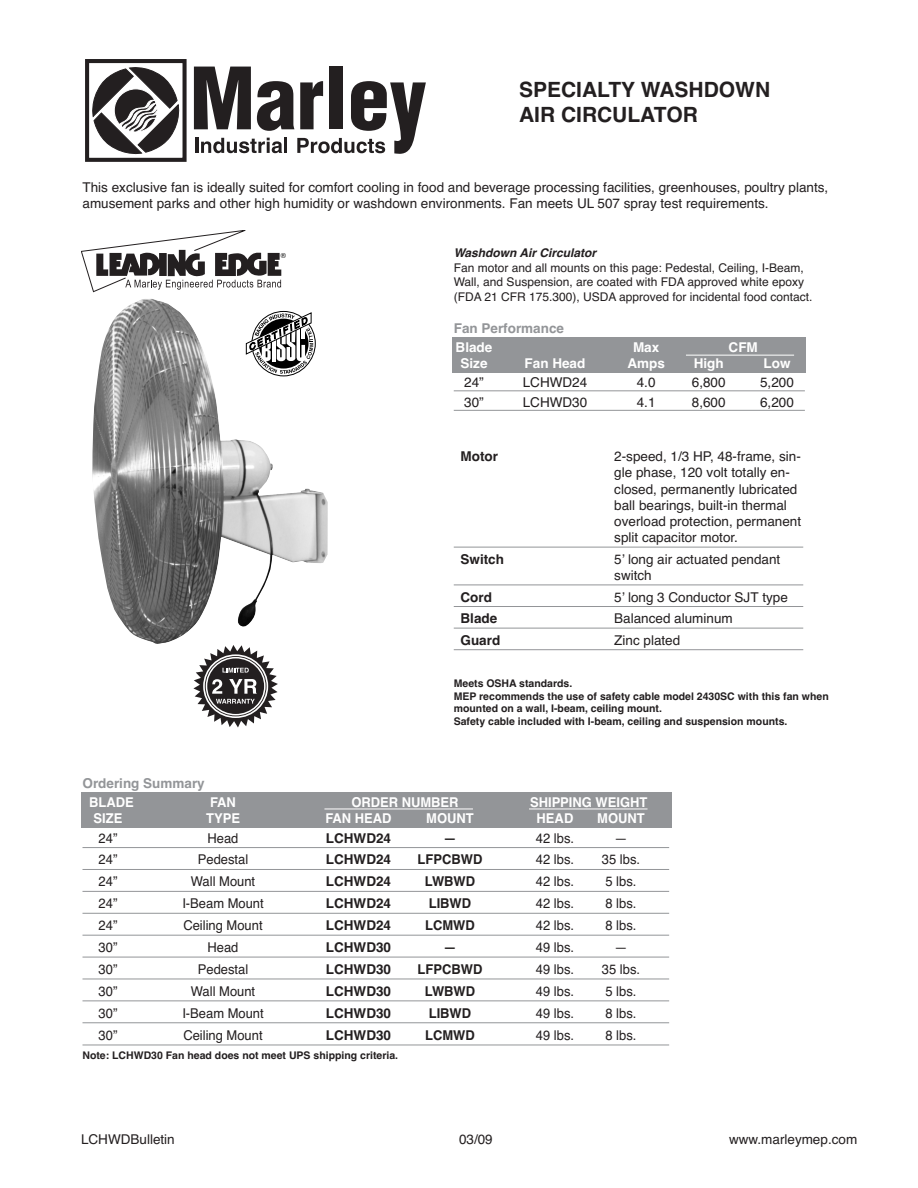
<style>
.page{position:relative;width:918px;height:1188px;background:#fff}
.page>*{position:absolute;margin:0;border:0;box-sizing:border-box;transform-origin:0 0}
.t1{font:700 21px/25.2px "Helvetica";color:#231f20}
.t2{font:13.5px/16.2px "Helvetica";color:#231f20}
.t3{font:13.5px "Helvetica";color:#231f20;scale:.96 1}
.t4{font:700 13.5px "Helvetica";color:#231f20}
.t5{font:700 13.5px "Helvetica";color:#fff;scale:.96 1}
.t6{font:700 13.5px "Helvetica";color:#231f20;scale:.96 1}
.t7{font:700 13.5px "Helvetica";color:#fff}
.t8{font:700 13.5px "Helvetica";color:#939598}
.t9{font:12px/14.4px "Helvetica";color:#231f20}
.t10{font:italic 700 12px "Helvetica";color:#231f20}
.t11{font:700 10.5px/12.6px "Helvetica";color:#231f20}
.t12{font:7.05px "Helvetica";color:#000}
</style>
<div class="page">
<div style="left:85px;top:59px;width:102px;height:103px;border:4px solid #231f20"></div>
<svg style="left:92px;top:67px;width:88px;height:88px"></svg>
<svg style="left:194px;top:67px;width:232px;height:87px"></svg>
<hr style="left:284px;top:138px;width:3px;height:15px;background:#231f20">
<div style="left:452px;top:337px;width:354px;height:36px;background:#939598"></div>
<hr style="left:686px;top:355px;width:108px;height:1px;background:#fff">
<hr style="left:454px;top:390px;width:351px;height:1px;background:#939598">
<hr style="left:454px;top:410px;width:351px;height:1px;background:#939598">
<img style="left:92px;top:299px;width:236px;height:345px">
<svg style="left:246px;top:312px;width:67px;height:62px"></svg>
<svg style="left:193px;top:645px;width:85px;height:82px"></svg>
<hr style="left:454px;top:547px;width:349px;height:1px;background:#939598">
<hr style="left:454px;top:585px;width:349px;height:1px;background:#939598">
<hr style="left:454px;top:606px;width:349px;height:1px;background:#939598">
<hr style="left:454px;top:628px;width:349px;height:1px;background:#939598">
<hr style="left:454px;top:649px;width:349px;height:1px;background:#939598">
<div style="left:81px;top:792px;width:591px;height:36px;background:#939598"></div>
<hr style="left:82px;top:847px;width:587px;height:1px;background:#939598">
<hr style="left:82px;top:869px;width:587px;height:1px;background:#939598">
<hr style="left:82px;top:891px;width:587px;height:1px;background:#939598">
<hr style="left:82px;top:913px;width:587px;height:1px;background:#939598">
<hr style="left:82px;top:935px;width:587px;height:1px;background:#939598">
<hr style="left:82px;top:957px;width:587px;height:1px;background:#939598">
<hr style="left:82px;top:979px;width:587px;height:1px;background:#939598">
<hr style="left:82px;top:1001px;width:587px;height:1px;background:#939598">
<hr style="left:82px;top:1022px;width:587px;height:1px;background:#939598">
<hr style="left:82px;top:1045px;width:587px;height:1px;background:#939598">
<hr style="left:324px;top:809px;width:149px;height:1px;background:#fff">
<hr style="left:529px;top:809px;width:119px;height:1px;background:#fff">
<svg style="left:81px;top:230px;width:200px;height:62px"></svg>
<h1 class="t1" style="left:519px;top:77px;width:253px">SPECIALTY WASHDOWN<br>AIR CIRCULATOR</h1>
<p class="t2" style="left:83px;top:179px;width:747px">This exclusive fan is ideally suited for comfort cooling in food and beverage processing facilities, greenhouses, poultry plants, amusement parks and other high humidity or washdown environments. Fan meets UL 507 spray test requirements.</p>
<p class="t10" style="left:454px;top:246px;width:144px">Washdown Air Circulator</p>
<p class="t9" style="left:454px;top:260px;width:360px">Fan motor and all mounts on this page: Pedestal, Ceiling, I-Beam,<br>Wall, and Suspension, are coated with FDA approved white epoxy (FDA 21 CFR 175.300), USDA approved for incidental food contact.</p>
<p class="t12" style="left:281px;top:251px;width:7px">®</p>
<p class="t8" style="left:454px;top:320px;width:112px">Fan Performance</p>
<p class="t7" style="left:456px;top:339px;width:38px">Blade</p>
<p class="t7" style="left:633px;top:339px;width:28px">Max</p>
<p class="t7" style="left:729px;top:339px;width:31px">CFM</p>
<p class="t7" style="left:461px;top:355px;width:29px">Size</p>
<p class="t7" style="left:525px;top:355px;width:62px">Fan Head</p>
<p class="t7" style="left:627px;top:355px;width:39px">Amps</p>
<p class="t7" style="left:694px;top:355px;width:31px">High</p>
<p class="t7" style="left:764px;top:355px;width:28px">Low</p>
<p class="t2" style="left:464px;top:375px;width:21px">24”</p>
<p class="t2" style="left:523px;top:375px;width:66px">LCHWD24</p>
<p class="t2" style="left:637px;top:375px;width:20px">4.0</p>
<p class="t2" style="left:692px;top:375px;width:35px">6,800</p>
<p class="t2" style="left:760px;top:375px;width:35px">5,200</p>
<p class="t2" style="left:464px;top:394px;width:21px">30”</p>
<p class="t2" style="left:523px;top:394px;width:66px">LCHWD30</p>
<p class="t2" style="left:637px;top:394px;width:20px">4.1</p>
<p class="t2" style="left:692px;top:394px;width:35px">8,600</p>
<p class="t2" style="left:760px;top:394px;width:35px">6,200</p>
<p class="t8" style="left:83px;top:776px;width:124px">Ordering Summary</p>
<p class="t4" style="left:461px;top:449px;width:39px">Motor</p>
<p class="t2" style="left:614px;top:448px;width:188px">2-speed, 1/3 HP, 48-frame, sin&shy;gle phase, 120 volt totally en&shy;closed, permanently lubricated ball bearings, built-in thermal overload protection, permanent split capacitor motor.</p>
<p class="t4" style="left:461px;top:551px;width:45px">Switch</p>
<p class="t2" style="left:614px;top:551px;width:168px">5’ long air actuated pendant switch</p>
<p class="t4" style="left:461px;top:589px;width:33px">Cord</p>
<p class="t2" style="left:614px;top:589px;width:175px">5’ long 3 Conductor SJT type</p>
<p class="t4" style="left:461px;top:611px;width:38px">Blade</p>
<p class="t2" style="left:614px;top:610px;width:120px">Balanced aluminum</p>
<p class="t4" style="left:461px;top:632px;width:41px">Guard</p>
<p class="t2" style="left:614px;top:632px;width:68px">Zinc plated</p>
<p class="t11" style="left:454px;top:677px;width:377px">Meets OSHA standards.<br>MEP recommends the use of safety cable model 2430SC with this fan when mounted on a wall, I-beam, ceiling mount.<br>Safety cable included with I-beam, ceiling and suspension mounts.</p>
<p class="t5" style="left:89px;top:794px;width:48px">BLADE</p>
<p class="t5" style="left:210px;top:794px;width:28px">FAN</p>
<p class="t5" style="left:351px;top:794px;width:113px">ORDER NUMBER</p>
<p class="t5" style="left:530px;top:794px;width:124px">SHIPPING WEIGHT</p>
<p class="t5" style="left:94px;top:811px;width:32px">SIZE</p>
<p class="t5" style="left:206px;top:811px;width:37px">TYPE</p>
<p class="t5" style="left:325px;top:811px;width:71px">FAN HEAD</p>
<p class="t5" style="left:426px;top:811px;width:51px">MOUNT</p>
<p class="t5" style="left:537px;top:811px;width:40px">HEAD</p>
<p class="t5" style="left:597px;top:811px;width:51px">MOUNT</p>
<p class="t3" style="left:99px;top:830px;width:21px">24”</p>
<p class="t3" style="left:208px;top:830px;width:34px">Head</p>
<p class="t4" style="left:326px;top:830px;width:67px">LCHWD24</p>
<p class="t6" style="left:444px;top:830px;width:15px">—</p>
<p class="t3" style="left:536px;top:830px;width:41px">42 lbs.</p>
<p class="t3" style="left:615px;top:830px;width:15px">—</p>
<p class="t3" style="left:99px;top:852px;width:21px">24”</p>
<p class="t3" style="left:198px;top:852px;width:54px">Pedestal</p>
<p class="t4" style="left:326px;top:852px;width:67px">LCHWD24</p>
<p class="t6" style="left:418px;top:852px;width:69px">LFPCBWD</p>
<p class="t3" style="left:536px;top:852px;width:41px">42 lbs.</p>
<p class="t3" style="left:602px;top:852px;width:41px">35 lbs.</p>
<p class="t3" style="left:99px;top:874px;width:21px">24”</p>
<p class="t3" style="left:191px;top:874px;width:69px">Wall Mount</p>
<p class="t4" style="left:326px;top:874px;width:67px">LCHWD24</p>
<p class="t6" style="left:425px;top:874px;width:54px">LWBWD</p>
<p class="t3" style="left:536px;top:874px;width:41px">42 lbs.</p>
<p class="t3" style="left:606px;top:874px;width:34px">5 lbs.</p>
<p class="t3" style="left:99px;top:896px;width:21px">24”</p>
<p class="t3" style="left:182px;top:896px;width:86px">I-Beam Mount</p>
<p class="t4" style="left:326px;top:896px;width:67px">LCHWD24</p>
<p class="t6" style="left:429px;top:896px;width:46px">LIBWD</p>
<p class="t3" style="left:536px;top:896px;width:41px">42 lbs.</p>
<p class="t3" style="left:606px;top:896px;width:34px">8 lbs.</p>
<p class="t3" style="left:99px;top:918px;width:21px">24”</p>
<p class="t3" style="left:183px;top:918px;width:84px">Ceiling Mount</p>
<p class="t4" style="left:326px;top:918px;width:67px">LCHWD24</p>
<p class="t6" style="left:425px;top:918px;width:53px">LCMWD</p>
<p class="t3" style="left:536px;top:918px;width:41px">42 lbs.</p>
<p class="t3" style="left:606px;top:918px;width:34px">8 lbs.</p>
<p class="t3" style="left:99px;top:940px;width:21px">30”</p>
<p class="t3" style="left:208px;top:940px;width:34px">Head</p>
<p class="t4" style="left:326px;top:940px;width:67px">LCHWD30</p>
<p class="t6" style="left:444px;top:940px;width:15px">—</p>
<p class="t3" style="left:536px;top:940px;width:41px">49 lbs.</p>
<p class="t3" style="left:615px;top:940px;width:15px">—</p>
<p class="t3" style="left:99px;top:961px;width:21px">30”</p>
<p class="t3" style="left:198px;top:961px;width:54px">Pedestal</p>
<p class="t4" style="left:326px;top:961px;width:67px">LCHWD30</p>
<p class="t6" style="left:418px;top:961px;width:69px">LFPCBWD</p>
<p class="t3" style="left:536px;top:961px;width:41px">49 lbs.</p>
<p class="t3" style="left:602px;top:961px;width:41px">35 lbs.</p>
<p class="t3" style="left:99px;top:983px;width:21px">30”</p>
<p class="t3" style="left:191px;top:983px;width:69px">Wall Mount</p>
<p class="t4" style="left:326px;top:983px;width:67px">LCHWD30</p>
<p class="t6" style="left:425px;top:983px;width:54px">LWBWD</p>
<p class="t3" style="left:536px;top:983px;width:41px">49 lbs.</p>
<p class="t3" style="left:606px;top:983px;width:34px">5 lbs.</p>
<p class="t3" style="left:99px;top:1005px;width:21px">30”</p>
<p class="t3" style="left:182px;top:1005px;width:86px">I-Beam Mount</p>
<p class="t4" style="left:326px;top:1005px;width:67px">LCHWD30</p>
<p class="t6" style="left:429px;top:1005px;width:46px">LIBWD</p>
<p class="t3" style="left:536px;top:1005px;width:41px">49 lbs.</p>
<p class="t3" style="left:606px;top:1005px;width:34px">8 lbs.</p>
<p class="t3" style="left:99px;top:1027px;width:21px">30”</p>
<p class="t3" style="left:183px;top:1027px;width:84px">Ceiling Mount</p>
<p class="t4" style="left:326px;top:1027px;width:67px">LCHWD30</p>
<p class="t6" style="left:425px;top:1027px;width:53px">LCMWD</p>
<p class="t3" style="left:536px;top:1027px;width:41px">49 lbs.</p>
<p class="t3" style="left:606px;top:1027px;width:34px">8 lbs.</p>
<p class="t11" style="left:82px;top:1049px;width:317px">Note: LCHWD30 Fan head does not meet UPS shipping criteria.</p>
<p class="t2" style="left:81px;top:1132px;width:95px">LCHWDBulletin</p>
<p class="t2" style="left:459px;top:1132px;width:35px">03/09</p>
<p class="t2" style="left:729px;top:1132px;width:130px">www.marleymep.com</p>
</div>
